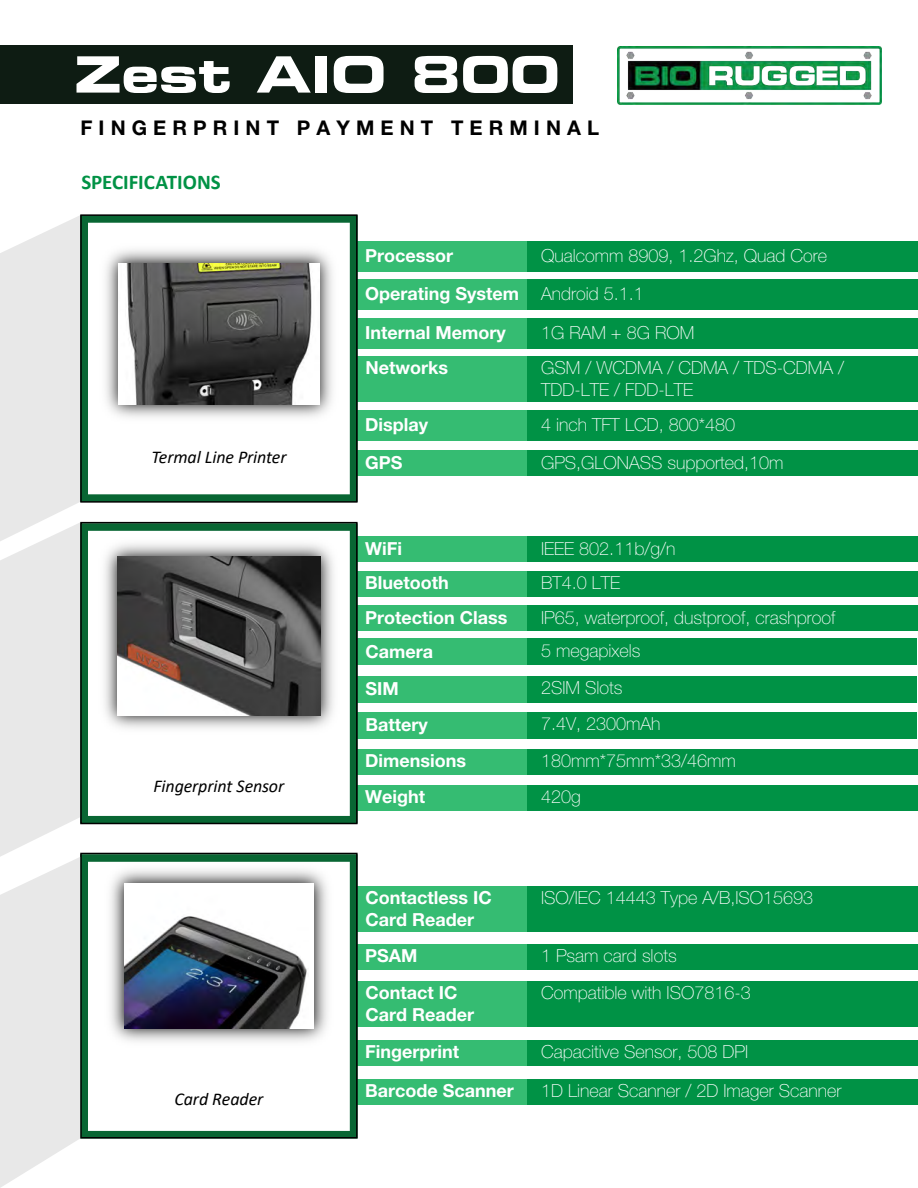
<style>
.page{position:relative;width:918px;height:1188px;background:#fff}
.page>*{position:absolute;margin:0;border:0;box-sizing:border-box;transform-origin:0 0}
.t1{font:50.1px "Eurostile LT Std Bold Ex 2";color:#fff}
.t2{font:700 21px "Calibri";color:#009245}
.t3{font:700 20.25px "Helvetica Neue LT Std";letter-spacing:.3em;color:#000}
.t4{font:100 18px/21.6px "Helvetica Neue LT Std";color:#fff}
.t5{font:700 18px/21.6px "Helvetica Neue LT Std";color:#fff}
.t6{font:italic 18px "Calibri";letter-spacing:-.005em;color:#000}
.s1{font-weight:100}
</style>
<div class="page">
<div style="left:374px;top:279px;width:544px;height:31px;background:#009245"></div>
<div style="left:357px;top:279px;width:170px;height:31px;background:#35bc72"></div>
<div style="left:374px;top:318px;width:544px;height:31px;background:#009245"></div>
<div style="left:357px;top:318px;width:170px;height:31px;background:#35bc72"></div>
<div style="left:374px;top:241px;width:544px;height:31px;background:#009245"></div>
<div style="left:357px;top:241px;width:170px;height:31px;background:#35bc72"></div>
<div style="left:374px;top:357px;width:544px;height:45px;background:#009245"></div>
<div style="left:358px;top:357px;width:169px;height:45px;background:#35bc72"></div>
<div style="left:374px;top:410px;width:544px;height:31px;background:#009245"></div>
<div style="left:357px;top:410px;width:170px;height:31px;background:#35bc72"></div>
<div style="left:374px;top:450px;width:544px;height:26px;background:#009245"></div>
<div style="left:357px;top:450px;width:170px;height:26px;background:#35bc72"></div>
<div style="left:374px;top:944px;width:544px;height:26px;background:#009245"></div>
<div style="left:357px;top:944px;width:170px;height:26px;background:#35bc72"></div>
<div style="left:374px;top:1040px;width:544px;height:26px;background:#009245"></div>
<div style="left:357px;top:1040px;width:170px;height:26px;background:#35bc72"></div>
<div style="left:374px;top:1079px;width:544px;height:26px;background:#009245"></div>
<div style="left:357px;top:1079px;width:170px;height:26px;background:#35bc72"></div>
<div style="left:374px;top:887px;width:544px;height:45px;background:#009245"></div>
<div style="left:358px;top:887px;width:169px;height:45px;background:#35bc72"></div>
<div style="left:374px;top:982px;width:544px;height:45px;background:#009245"></div>
<div style="left:358px;top:982px;width:169px;height:45px;background:#35bc72"></div>
<div style="left:527px;top:638px;width:390px;height:27px;background:#009245"></div>
<div style="left:357px;top:638px;width:170px;height:27px;background:#35bc72"></div>
<div style="left:527px;top:676px;width:390px;height:26px;background:#009245"></div>
<div style="left:357px;top:676px;width:170px;height:26px;background:#35bc72"></div>
<div style="left:374px;top:749px;width:544px;height:25px;background:#009245"></div>
<div style="left:357px;top:749px;width:170px;height:25px;background:#35bc72"></div>
<div style="left:374px;top:785px;width:544px;height:25px;background:#009245"></div>
<div style="left:357px;top:785px;width:170px;height:25px;background:#35bc72"></div>
<div style="left:374px;top:537px;width:544px;height:25px;background:#009245"></div>
<div style="left:357px;top:537px;width:170px;height:25px;background:#35bc72"></div>
<div style="left:374px;top:571px;width:544px;height:25px;background:#009245"></div>
<div style="left:357px;top:571px;width:170px;height:25px;background:#35bc72"></div>
<div style="left:374px;top:606px;width:544px;height:25px;background:#009245"></div>
<div style="left:357px;top:606px;width:170px;height:25px;background:#35bc72"></div>
<div style="left:527px;top:712px;width:390px;height:26px;background:#009245"></div>
<div style="left:357px;top:712px;width:170px;height:26px;background:#35bc72"></div>
<div style="left:0;top:45px;width:573px;height:58px;background:#0e1c13"></div>
<svg style="left:80px;top:1083px;width:278px;height:55px"></svg>
<svg style="left:83px;top:770px;width:272px;height:51px"></svg>
<svg style="left:0;top:223px;width:80px;height:965px;background:#eaeaea"></svg>
<svg style="left:83px;top:459px;width:272px;height:41px"></svg>
<img style="left:618px;top:46px;width:263px;height:58px">
<img style="left:63px;top:502px;width:312px;height:268px">
<img style="left:64px;top:214px;width:310px;height:245px">
<img style="left:119px;top:264px;width:200px;height:140px">
<img style="left:117px;top:557px;width:203px;height:159px">
<img style="left:69px;top:828px;width:300px;height:255px">
<img style="left:124px;top:883px;width:190px;height:146px">
<h1 class="t1" style="left:75px;top:39px;width:487px">Zest AIO 800</h1>
<p class="t3" style="left:81px;top:115px;width:520px">FINGERPRINT PAYMENT TERMINAL</p>
<p class="t2" style="left:81px;top:167px;width:141px">SPECIFICATIONS</p>
<p class="t6" style="left:151px;top:444px;width:137px">Termal Line Printer</p>
<p class="t6" style="left:154px;top:773px;width:132px">Fingerprint Sensor</p>
<p class="t6" style="left:175px;top:1087px;width:90px">Card Reader</p>
<p class="t5" style="left:365px;top:245px;width:90px">Processor</p>
<p class="t4" style="left:541px;top:245px;width:288px">Qualcomm 8909, 1.2Ghz, Quad Core</p>
<p class="t5" style="left:365px;top:273px;width:280px;line-height:39px">Operating System <span class="s1">Android 5.1.1<br></span>Internal Memory</p>
<p class="t4" style="left:541px;top:321px;width:155px">1G RAM + 8G ROM</p>
<p class="t5" style="left:365px;top:357px;width:84px">Networks</p>
<p class="t4" style="left:541px;top:357px;width:305px">GSM / WCDMA / CDMA / TDS-CDMA /<br>TDD-LTE / FDD-LTE</p>
<p class="t5" style="left:365px;top:413px;width:64px">Display</p>
<p class="t4" style="left:541px;top:414px;width:196px">4 inch TFT LCD, 800*480</p>
<p class="t5" style="left:365px;top:451px;width:39px">GPS</p>
<p class="t4" style="left:541px;top:451px;width:244px">GPS,GLONASS supported,10m</p>
<p class="t5" style="left:365px;top:537px;width:38px">WiFi</p>
<p class="t4" style="left:541px;top:538px;width:136px">IEEE 802.11b/g/n</p>
<p class="t5" style="left:365px;top:572px;width:85px">Bluetooth</p>
<p class="t4" style="left:541px;top:572px;width:81px">BT4.0 LTE</p>
<p class="t5" style="left:365px;top:606px;width:144px">Protection Class</p>
<p class="t4" style="left:541px;top:607px;width:296px">IP65, waterproof, dustproof, crashproof</p>
<p class="t5" style="left:365px;top:640px;width:69px">Camera</p>
<p class="t4" style="left:541px;top:639px;width:101px">5 megapixels</p>
<p class="t5" style="left:365px;top:678px;width:35px">SIM</p>
<p class="t4" style="left:541px;top:677px;width:83px">2SIM Slots</p>
<p class="t5" style="left:365px;top:714px;width:64px">Battery</p>
<p class="t4" style="left:541px;top:713px;width:121px">7.4V, 2300mAh</p>
<p class="t5" style="left:365px;top:749px;width:102px">Dimensions</p>
<p class="t4" style="left:541px;top:750px;width:196px">180mm*75mm*33/46mm</p>
<p class="t5" style="left:365px;top:785px;width:61px">Weight</p>
<p class="t4" style="left:541px;top:786px;width:41px">420g</p>
<p class="t5" style="left:365px;top:886px;width:128px">Contactless IC<br>Card Reader</p>
<p class="t4" style="left:541px;top:887px;width:274px">ISO/IEC 14443 Type A/B,ISO15693</p>
<p class="t5" style="left:365px;top:945px;width:54px">PSAM</p>
<p class="t4" style="left:541px;top:945px;width:137px">1 Psam card slots</p>
<p class="t5" style="left:365px;top:982px;width:110px">Contact IC<br>Card Reader</p>
<p class="t4" style="left:541px;top:982px;width:211px">Compatible with ISO7816-3</p>
<p class="t5" style="left:365px;top:1041px;width:95px">Fingerprint</p>
<p class="t4" style="left:541px;top:1041px;width:209px">Capacitive Sensor, 508 DPI</p>
<p class="t5" style="left:365px;top:1080px;width:150px">Barcode Scanner</p>
<p class="t4" style="left:541px;top:1080px;width:302px">1D Linear Scanner / 2D Imager Scanner</p>
</div>
